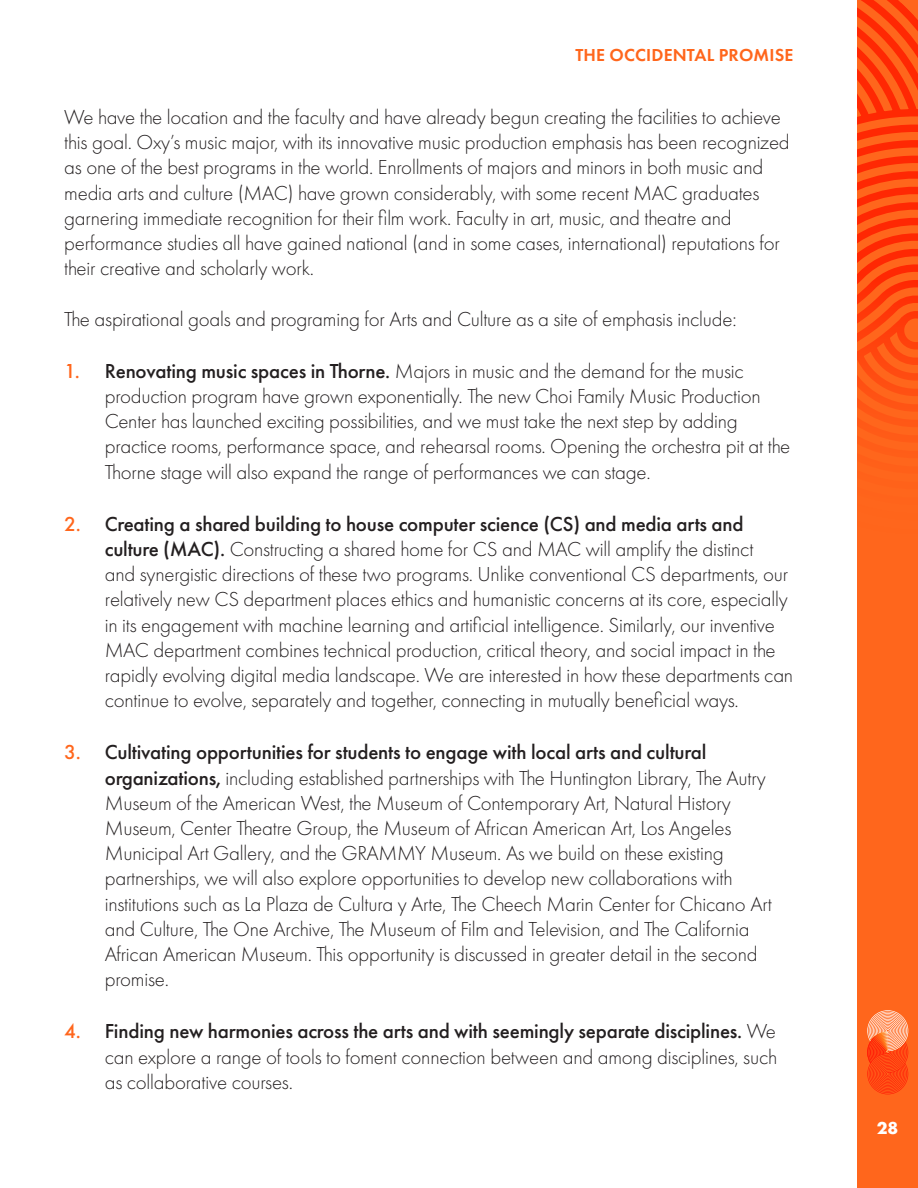
<style>
.page{position:relative;width:918px;height:1188px;background:#fff}
.page>*{position:absolute;margin:0;border:0;box-sizing:border-box;transform-origin:0 0}
.t1{font:300 21px/25.2px "Futura PT";letter-spacing:-.01em;color:#231f20}
.t2{font:600 18px "Futura PT";letter-spacing:.01em;color:#ff661c}
.t3{font:700 18px "Futura PT";color:#fff}
.s1{font-weight:500;color:#ff661c}
.s2{font-weight:500}
</style>
<div class="page">
<div style="left:857px;top:0;width:61px;height:1188px;background:#ff661c"></div>
<svg style="left:867px;top:1010px;width:41px;height:84px"></svg>
<svg style="left:857px;top:0;width:61px;height:441px"></svg>
<p class="t2" style="left:575px;top:44px;width:220px">THE OCCIDENTAL PROMISE</p>
<p class="t1" style="left:64px;top:105px;width:727px">We have the location and the faculty and have already begun creating the facilities to achieve this goal. Oxy’s music major, with its innovative music production emphasis has been recognized as one of the best programs in the world. Enrollments of majors and minors in both music and media arts and culture (MAC) have grown considerably, with some recent MAC graduates garnering immediate recognition for their film work. Faculty in art, music, and theatre and performance studies all have gained national (and in some cases, international) reputations for their creative and scholarly work.</p>
<p class="t1" style="left:64px;top:306px;width:674px">The aspirational goals and programing for Arts and Culture as a site of emphasis include:</p>
<p class="t1" style="left:105px;top:358px;width:687px;text-indent:-40px"><span class="s1">1.</span> <span class="s2">Renovating music spaces in Thorne.</span> Majors in music and the demand for the music production program have grown exponentially. The new Choi Family Music Production Center has launched exciting possibilities, and we must take the next step by adding practice rooms, performance space, and rehearsal rooms. Opening the orchestra pit at the Thorne stage will also expand the range of performances we can stage.</p>
<p class="t1" style="left:105px;top:511px;width:690px;text-indent:-40px"><span class="s1">2.</span> <span class="s2">Creating a shared building to house computer science (CS) and media arts and culture (MAC).</span> Constructing a shared home for CS and MAC will amplify the distinct<br>and synergistic directions of these two programs. Unlike conventional CS departments, our relatively new CS department places ethics and humanistic concerns at its core, especially in its engagement with machine learning and artificial intelligence. Similarly, our inventive MAC department combines technical production, critical theory, and social impact in the rapidly evolving digital media landscape. We are interested in how these departments can continue to evolve, separately and together, connecting in mutually beneficial ways.</p>
<p class="t1" style="left:105px;top:740px;width:668px;text-indent:-40px"><span class="s1">3.</span> <span class="s2">Cultivating opportunities for students to engage with local arts and cultural organizations,</span> including established partnerships with The Huntington Library, The Autry Museum of the American West, the Museum of Contemporary Art, Natural History Museum, Center Theatre Group, the Museum of African American Art, Los Angeles Municipal Art Gallery, and the GRAMMY Museum. As we build on these existing partnerships, we will also explore opportunities to develop new collaborations with institutions such as La Plaza de Cultura y Arte, The Cheech Marin Center for Chicano Art and Culture, The One Archive, The Museum of Film and Television, and The California African American Museum. This opportunity is discussed in greater detail in the second promise.</p>
<p class="t1" style="left:105px;top:1019px;width:674px;text-align:justify;text-indent:-40px"><span class="s1">4.</span> <span class="s2">Finding new harmonies across the arts and with seemingly separate disciplines.</span> We can explore a range of tools to foment connection between and among disciplines, such as collaborative courses.</p>
<p class="t3" style="left:877px;top:1116px;width:23px">28</p>
</div>
